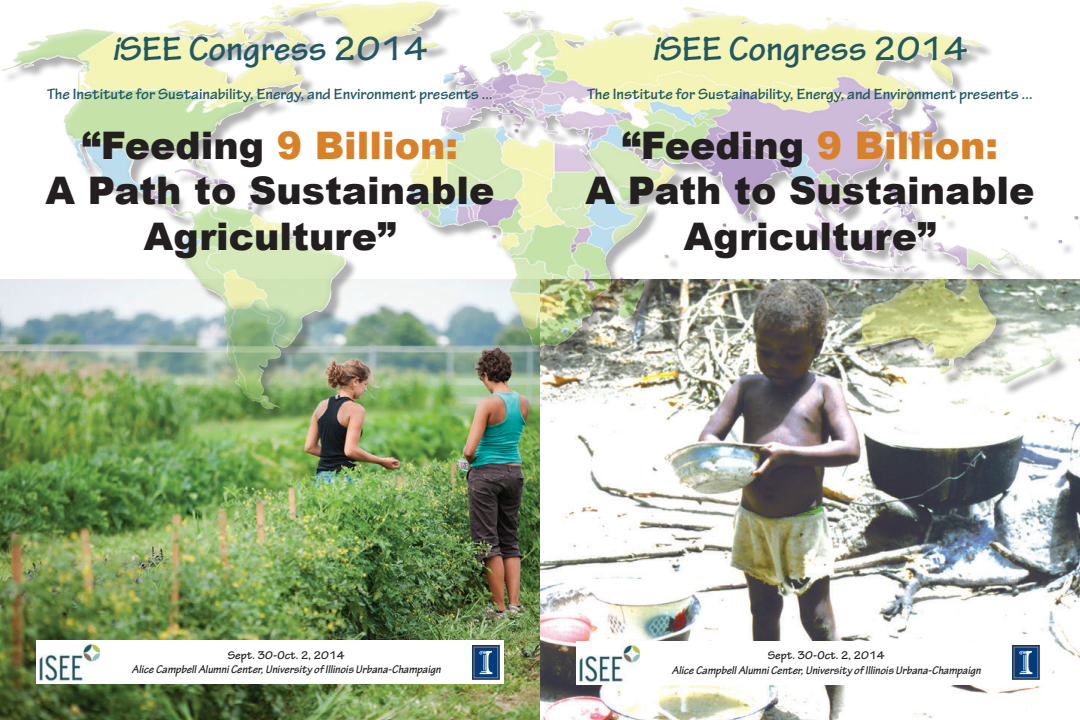
<style>
.page{position:relative;width:1080px;height:720px;background:#fff}
.page>*{position:absolute;margin:0;border:0;box-sizing:border-box;transform-origin:0 0}
.t1{font:900 38px/45.6px "Arial";color:#231f20;text-align:center}
.t2{font:700 36px "Tekton Pro";color:#225864}
.t3{font:700 16px "Tekton Pro";color:#225864}
.t4{font:italic 700 12px "Tekton Pro";color:#231f20}
.t5{font:700 12px "Tekton Pro";color:#231f20}
.s1{font-style:italic}
.s2{color:#d98128}
</style>
<div class="page">
<img style="left:0;top:420px;width:540px;height:300px">
<img style="left:540px;top:420px;width:540px;height:300px">
<div style="left:0;top:1px;width:1080px;height:419px;background:#231f20;opacity:.75"></div>
<div style="left:36px;top:641px;width:468px;height:43px;background:#fff"></div>
<img style="left:473px;top:645px;width:26px;height:35px">
<img style="left:40px;top:644px;width:60px;height:37px">
<div style="left:576px;top:641px;width:468px;height:43px;background:#fff"></div>
<img style="left:1013px;top:645px;width:26px;height:35px">
<img style="left:580px;top:644px;width:60px;height:37px">
<p class="t2" style="left:112px;top:28px;width:317px"><span class="s1">i</span>SEE Congress 2014</p>
<p class="t3" style="left:47px;top:84px;width:447px">The Institute for Sustainability, Energy, and Environment presents ...</p>
<p class="t1" style="left:46px;top:121px;width:450px">“Feeding <span class="s2">9 Billion:<br></span>A Path to Sustainable<br>Agriculture”</p>
<p class="t2" style="left:652px;top:28px;width:317px"><span class="s1">i</span>SEE Congress 2014</p>
<p class="t3" style="left:587px;top:84px;width:447px">The Institute for Sustainability, Energy, and Environment presents ...</p>
<p class="t1" style="left:586px;top:121px;width:450px">“Feeding <span class="s2">9 Billion:<br></span>A Path to Sustainable<br>Agriculture”</p>
<p class="t5" style="left:228px;top:648px;width:119px">Sept. 30-Oct. 2, 2014</p>
<p class="t4" style="left:132px;top:663px;width:310px">Alice Campbell Alumni Center, University of Illinois Urbana-Champaign</p>
<p class="t5" style="left:768px;top:648px;width:119px">Sept. 30-Oct. 2, 2014</p>
<p class="t4" style="left:672px;top:663px;width:310px">Alice Campbell Alumni Center, University of Illinois Urbana-Champaign</p>
</div>
